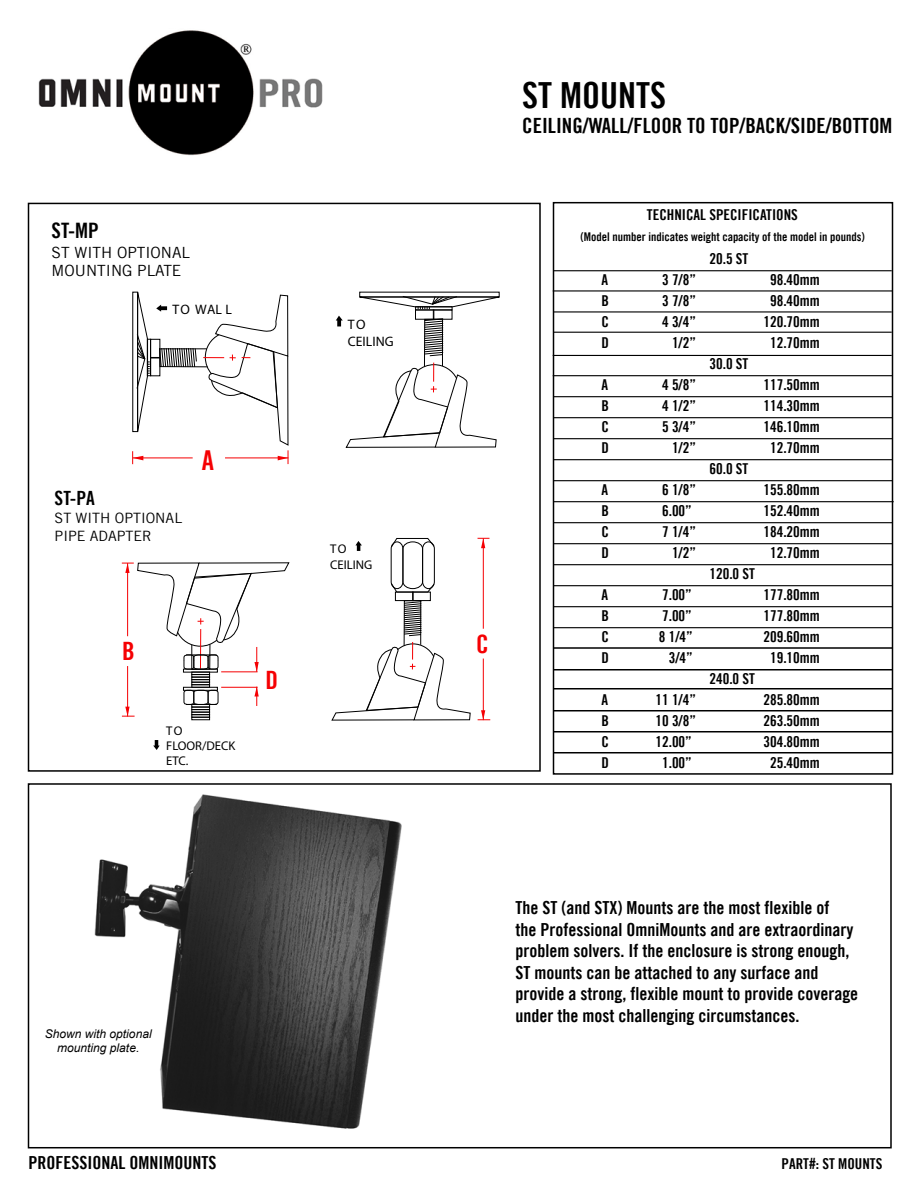
<style>
.page{position:relative;width:918px;height:1188px;background:#fff}
.page>*{position:absolute;margin:0;border:0;box-sizing:border-box;transform-origin:0 0}
.t1{font:36px "Trade Gothic Bold Cond Twenty";color:#000}
.t2{font:27.45px "Trade Gothic Bold Cond Twenty";color:#f50003}
.t3{font:25.35px "Trade Gothic Bold Cond Twenty";color:#f50003}
.t4{font:21.3px "Trade Gothic Bold Cond Twenty";color:#000}
.t5{font:21px "Trade Gothic Bold Cond Twenty";color:#000}
.t6{font:19.65px "Trade Gothic Bold Cond Twenty";color:#000}
.t7{font:18px/21.6px "Trade Gothic Bold Cond Twenty";color:#000}
.t8{font:15.45px/18.6px "Trade Gothic";color:#000}
.t9{font:15px "Trade Gothic Bold Cond Twenty";color:#000}
.t10{font:14.25px/17.9px "Trade Gothic";color:#000}
.t11{font:700 13.65px/16.5px "Helvetica";color:#000}
.t12{font:700 12.6px/15.1px "Helvetica";color:#000}
.t13{font:12px "Trade Gothic Bold Cond Twenty";color:#000}
.t14{font:italic 12px/14.4px "Arial";color:#000;text-align:center}
</style>
<div class="page">
<div style="left:28px;top:203px;width:513px;height:569px;border:2px solid #000"></div>
<div style="left:553px;top:202px;width:340px;height:573px;border:2px solid #000"></div>
<div style="left:28px;top:783px;width:864px;height:365px;border:2px solid #000"></div>
<svg style="left:552px;top:311px;width:341px;height:2px"></svg>
<svg style="left:552px;top:331px;width:341px;height:2px"></svg>
<svg style="left:552px;top:354px;width:341px;height:3px"></svg>
<svg style="left:552px;top:375px;width:341px;height:2px"></svg>
<svg style="left:552px;top:396px;width:342px;height:2px"></svg>
<svg style="left:552px;top:417px;width:342px;height:2px"></svg>
<svg style="left:552px;top:438px;width:342px;height:2px"></svg>
<svg style="left:552px;top:459px;width:342px;height:2px"></svg>
<svg style="left:552px;top:480px;width:342px;height:2px"></svg>
<svg style="left:552px;top:501px;width:342px;height:2px"></svg>
<svg style="left:552px;top:522px;width:341px;height:2px"></svg>
<svg style="left:552px;top:543px;width:341px;height:2px"></svg>
<svg style="left:552px;top:564px;width:341px;height:2px"></svg>
<svg style="left:552px;top:585px;width:342px;height:2px"></svg>
<svg style="left:552px;top:606px;width:342px;height:2px"></svg>
<svg style="left:552px;top:627px;width:342px;height:2px"></svg>
<svg style="left:552px;top:270px;width:341px;height:2px"></svg>
<svg style="left:552px;top:290px;width:342px;height:2px"></svg>
<svg style="left:552px;top:646px;width:342px;height:4px"></svg>
<svg style="left:552px;top:668px;width:342px;height:3px"></svg>
<svg style="left:552px;top:687px;width:342px;height:3px"></svg>
<svg style="left:552px;top:709px;width:342px;height:3px"></svg>
<svg style="left:552px;top:730px;width:342px;height:3px"></svg>
<svg style="left:552px;top:751px;width:342px;height:3px"></svg>
<svg style="left:153px;top:740px;width:7px;height:10px"></svg>
<div style="left:191px;top:717px;width:19px;height:3px;border:1px solid #000"></div>
<svg style="left:121px;top:562px;width:169px;height:155px"></svg>
<svg style="left:355px;top:541px;width:7px;height:10px"></svg>
<svg style="left:390px;top:538px;width:45px;height:54px"></svg>
<svg style="left:477px;top:658px;width:14px;height:62px"></svg>
<svg style="left:477px;top:538px;width:13px;height:91px"></svg>
<div style="left:395px;top:592px;width:19px;height:9px;border:1px solid #000"></div>
<div style="left:412px;top:592px;width:19px;height:9px;border:1px solid #000"></div>
<svg style="left:331px;top:600px;width:140px;height:121px"></svg>
<svg style="left:336px;top:316px;width:161px;height:132px"></svg>
<svg style="left:359px;top:296px;width:141px;height:14px"></svg>
<div style="left:415px;top:310px;width:19px;height:10px;border:1px solid #000"></div>
<div style="left:433px;top:310px;width:19px;height:10px;border:1px solid #000"></div>
<svg style="left:132px;top:291px;width:157px;height:174px"></svg>
<img style="left:94px;top:794px;width:308px;height:335px">
<img style="left:38px;top:30px;width:285px;height:126px">
<h3 class="t4" style="left:52px;top:218px;width:49px">ST-MP</h3>
<p class="t8" style="left:52px;top:243px;width:140px">ST WITH OPTIONAL<br>MOUNTING PLATE</p>
<p class="t11" style="left:172px;top:301px;width:61px">TO WAL L</p>
<h3 class="t6" style="left:55px;top:486px;width:42px">ST-PA</h3>
<p class="t10" style="left:55px;top:509px;width:129px">ST WITH OPTIONAL<br>PIPE ADAPTER</p>
<h2 class="t2" style="left:202px;top:443px;width:14px">A</h2>
<h3 class="t3" style="left:122px;top:635px;width:14px">B</h3>
<p class="t12" style="left:166px;top:724px;width:71px">TO<br>FLOOR/DECK<br>ETC.</p>
<h3 class="t3" style="left:265px;top:664px;width:14px">D</h3>
<p class="t11" style="left:348px;top:317px;width:47px">TO<br>CEILING</p>
<p class="t12" style="left:330px;top:542px;width:44px">TO<br>CEILING</p>
<p class="t14" style="left:45px;top:1027px;width:108px">Shown with optional mounting plate.</p>
<p class="t7" style="left:29px;top:1151px;width:189px">PROFESSIONAL OMNIMOUNTS</p>
<h3 class="t3" style="left:476px;top:628px;width:14px">C</h3>
<h1 class="t1" style="left:522px;top:73px;width:145px">ST MOUNTS</h1>
<h3 class="t5" style="left:522px;top:113px;width:372px">CEILING/WALL/FLOOR TO TOP/BACK/SIDE/BOTTOM</h3>
<p class="t9" style="left:647px;top:206px;width:153px">TECHNICAL SPECIFICATIONS</p>
<p class="t13" style="left:580px;top:230px;width:286px">(Model number indicates weight capacity of the model in pounds)</p>
<p class="t9" style="left:709px;top:250px;width:41px">20.5 ST</p>
<p class="t9" style="left:601px;top:271px;width:8px">A</p>
<p class="t9" style="left:662px;top:271px;width:36px">3 7/8”</p>
<p class="t9" style="left:770px;top:271px;width:51px">98.40mm</p>
<p class="t9" style="left:601px;top:292px;width:9px">B</p>
<p class="t9" style="left:662px;top:292px;width:36px">3 7/8”</p>
<p class="t9" style="left:770px;top:292px;width:51px">98.40mm</p>
<p class="t9" style="left:601px;top:313px;width:9px">C</p>
<p class="t9" style="left:662px;top:313px;width:36px">4 3/4”</p>
<p class="t9" style="left:763px;top:313px;width:58px">120.70mm</p>
<p class="t9" style="left:601px;top:334px;width:9px">D</p>
<p class="t9" style="left:672px;top:334px;width:26px">1/2”</p>
<p class="t9" style="left:770px;top:334px;width:51px">12.70mm</p>
<p class="t9" style="left:709px;top:355px;width:41px">30.0 ST</p>
<p class="t9" style="left:601px;top:376px;width:8px">A</p>
<p class="t9" style="left:662px;top:376px;width:36px">4 5/8”</p>
<p class="t9" style="left:763px;top:376px;width:58px">117.50mm</p>
<p class="t9" style="left:601px;top:397px;width:9px">B</p>
<p class="t9" style="left:662px;top:397px;width:36px">4 1/2”</p>
<p class="t9" style="left:763px;top:397px;width:58px">114.30mm</p>
<p class="t9" style="left:601px;top:418px;width:9px">C</p>
<p class="t9" style="left:662px;top:418px;width:36px">5 3/4”</p>
<p class="t9" style="left:763px;top:418px;width:58px">146.10mm</p>
<p class="t9" style="left:601px;top:439px;width:9px">D</p>
<p class="t9" style="left:672px;top:439px;width:26px">1/2”</p>
<p class="t9" style="left:770px;top:439px;width:51px">12.70mm</p>
<p class="t9" style="left:709px;top:460px;width:41px">60.0 ST</p>
<p class="t9" style="left:601px;top:481px;width:8px">A</p>
<p class="t9" style="left:662px;top:481px;width:36px">6 1/8”</p>
<p class="t9" style="left:763px;top:481px;width:58px">155.80mm</p>
<p class="t9" style="left:601px;top:502px;width:9px">B</p>
<p class="t9" style="left:662px;top:502px;width:31px">6.00”</p>
<p class="t9" style="left:763px;top:502px;width:58px">152.40mm</p>
<p class="t9" style="left:601px;top:523px;width:9px">C</p>
<p class="t9" style="left:662px;top:523px;width:36px">7 1/4”</p>
<p class="t9" style="left:763px;top:523px;width:58px">184.20mm</p>
<p class="t9" style="left:601px;top:544px;width:9px">D</p>
<p class="t9" style="left:672px;top:544px;width:26px">1/2”</p>
<p class="t9" style="left:770px;top:544px;width:51px">12.70mm</p>
<p class="t9" style="left:709px;top:565px;width:47px">120.0 ST</p>
<p class="t9" style="left:601px;top:586px;width:8px">A</p>
<p class="t9" style="left:662px;top:586px;width:31px">7.00”</p>
<p class="t9" style="left:763px;top:586px;width:58px">177.80mm</p>
<p class="t9" style="left:601px;top:607px;width:9px">B</p>
<p class="t9" style="left:662px;top:607px;width:31px">7.00”</p>
<p class="t9" style="left:763px;top:607px;width:58px">177.80mm</p>
<p class="t9" style="left:601px;top:628px;width:9px">C</p>
<p class="t9" style="left:659px;top:628px;width:36px">8 1/4”</p>
<p class="t9" style="left:763px;top:628px;width:58px">209.60mm</p>
<p class="t9" style="left:601px;top:649px;width:9px">D</p>
<p class="t9" style="left:669px;top:649px;width:26px">3/4”</p>
<p class="t9" style="left:770px;top:649px;width:51px">19.10mm</p>
<p class="t9" style="left:709px;top:670px;width:47px">240.0 ST</p>
<p class="t9" style="left:601px;top:691px;width:8px">A</p>
<p class="t9" style="left:655px;top:691px;width:42px">11 1/4”</p>
<p class="t9" style="left:763px;top:691px;width:58px">285.80mm</p>
<p class="t9" style="left:601px;top:712px;width:9px">B</p>
<p class="t9" style="left:655px;top:712px;width:42px">10 3/8”</p>
<p class="t9" style="left:763px;top:712px;width:58px">263.50mm</p>
<p class="t9" style="left:601px;top:733px;width:9px">C</p>
<p class="t9" style="left:655px;top:733px;width:38px">12.00”</p>
<p class="t9" style="left:763px;top:733px;width:58px">304.80mm</p>
<p class="t9" style="left:601px;top:754px;width:9px">D</p>
<p class="t9" style="left:662px;top:754px;width:31px">1.00”</p>
<p class="t9" style="left:770px;top:754px;width:51px">25.40mm</p>
<p class="t7" style="left:516px;top:897px;width:344px">The ST (and STX) Mounts are the most flexible of<br>the Professional OmniMounts and are extraordinary problem solvers. If the enclosure is strong enough, ST mounts can be attached to any surface and provide a strong, flexible mount to provide coverage under the most challenging circumstances.</p>
<p class="t9" style="left:782px;top:1154px;width:102px">PART#: ST MOUNTS</p>
</div>
